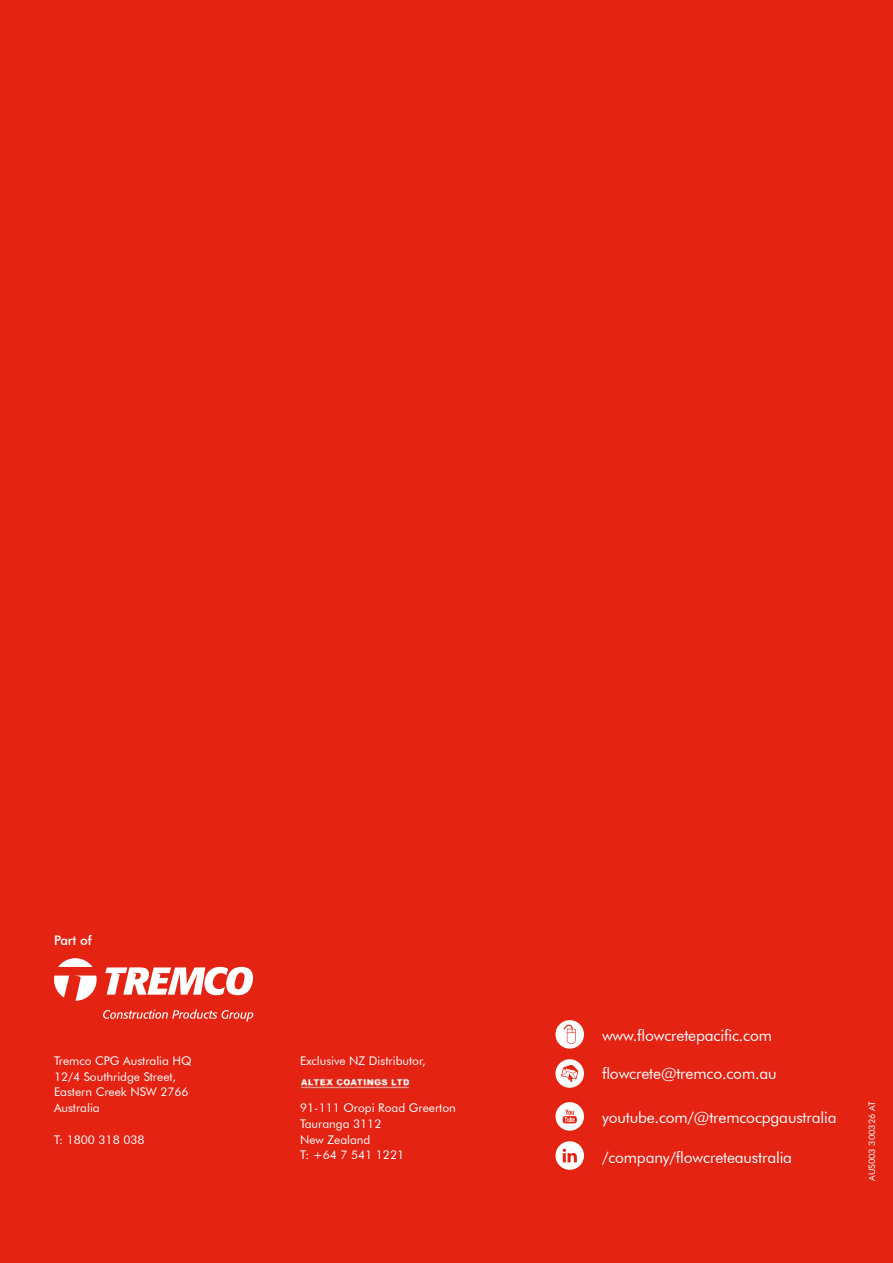
<style>
.page{position:relative;width:893px;height:1263px;background:#e42313}
.page>*{position:absolute;margin:0;border:0;box-sizing:border-box;transform-origin:0 0}
.t1{font:15.75px "Futura BT";letter-spacing:-.01em;color:#fff}
.t2{font:500 13.2px "Futura BT";letter-spacing:-.01em;color:#fff}
.t3{font:12px/15.8px "Futura BT";color:#fff}
.t4{font:9px "Futura BT";color:#fff}
</style>
<div class="page">
<svg style="left:555px;top:1141px;width:29px;height:29px"></svg>
<svg style="left:563px;top:1149px;width:14px;height:13px"></svg>
<div style="left:555px;top:1102px;width:29px;height:29px;background:#fff;border-radius:50%"></div>
<svg style="left:563px;top:1109px;width:14px;height:14px"></svg>
<div style="left:555px;top:1020px;width:29px;height:29px;background:#fff;border-radius:50%"></div>
<svg style="left:564px;top:1025px;width:12px;height:19px"></svg>
<div style="left:555px;top:1059px;width:29px;height:29px;background:#fff;border-radius:50%"></div>
<svg style="left:561px;top:1065px;width:17px;height:17px"></svg>
<svg style="left:58px;top:958px;width:35px;height:9px"></svg>
<svg style="left:54px;top:975px;width:43px;height:26px"></svg>
<svg style="left:105px;top:967px;width:148px;height:28px"></svg>
<svg style="left:103px;top:1009px;width:150px;height:12px"></svg>
<img style="left:300px;top:1078px;width:110px;height:11px">
<p class="t2" style="left:54px;top:932px;width:39px">Part of</p>
<p class="t3" style="left:54px;top:1052px;width:139px">Tremco CPG Australia HQ<br>12/4 Southridge Street,<br>Eastern Creek NSW 2766<br>Australia</p>
<p class="t3" style="left:54px;top:1131px;width:92px">T: 1800 318 038</p>
<p class="t3" style="left:300px;top:1052px;width:127px">Exclusive NZ Distributor,</p>
<p class="t3" style="left:300px;top:1100px;width:157px">91-111 Oropi Road Greerton<br>Tauranga 3112<br>New Zealand<br>T: +64 7 541 1221</p>
<h1 class="t1" style="left:602px;top:1026px;width:171px">www.flowcretepacific.com</h1>
<h1 class="t1" style="left:602px;top:1064px;width:176px">flowcrete@tremco.com.au</h1>
<h1 class="t1" style="left:602px;top:1108px;width:236px">youtube.com/@tremcocpgaustralia</h1>
<h1 class="t1" style="left:602px;top:1148px;width:192px">/company/flowcreteaustralia</h1>
<p class="t4" style="left:866px;top:1181px;width:81px;rotate:-90deg">AUS003 300326 AT</p>
</div>
